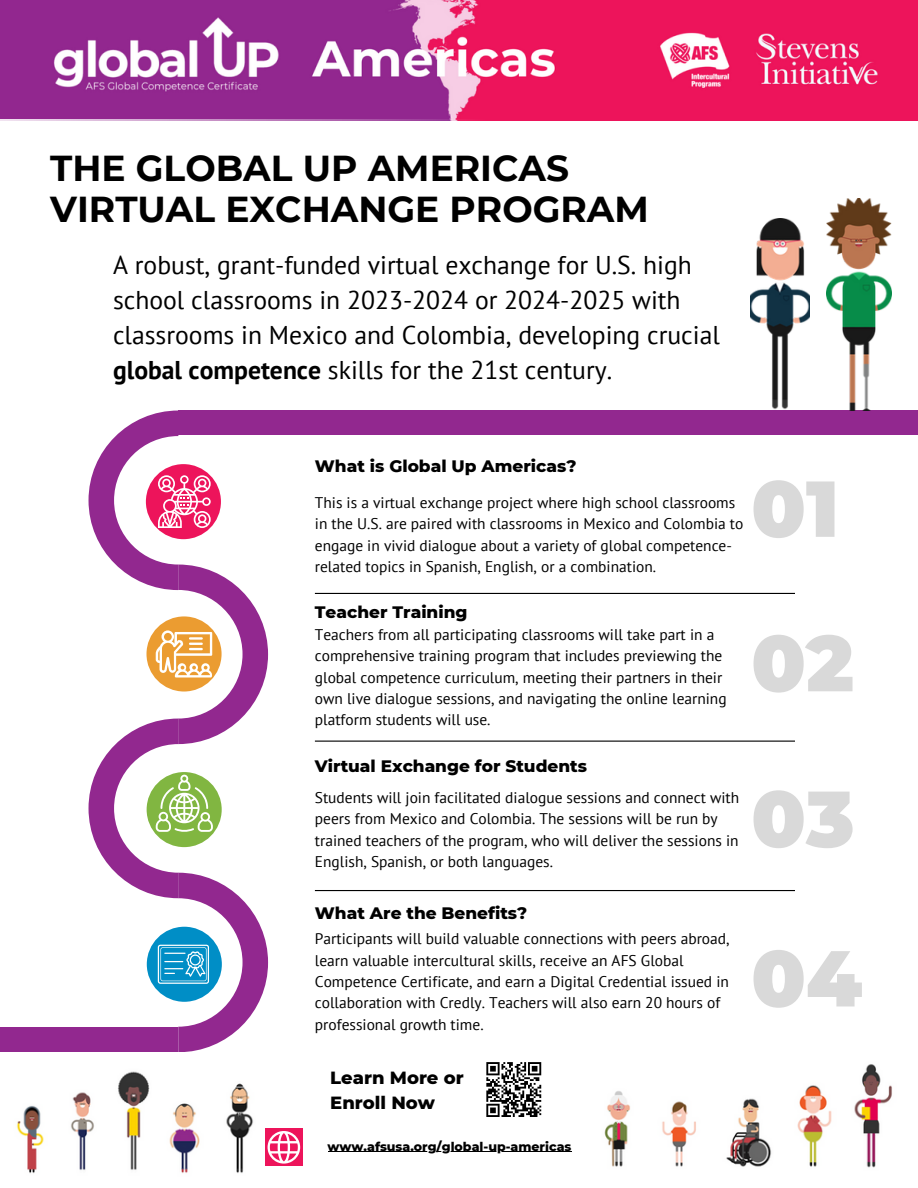
<style>
.page{position:relative;width:918px;height:1188px;background:#fff}
.page>*{position:absolute;margin:0;border:0;box-sizing:border-box;transform-origin:0 0}
.t1{font:900 79.05px "Montserrat";color:#d9d9d9}
.t2{font:700 36px/41.2px "Montserrat";color:#000}
.t3{font:25.65px/34.8px "PT Sans";color:#000}
.t4{font:800 18px/24.8px "Montserrat";color:#000}
.t5{font:800 16.95px "Montserrat";color:#000}
.t6{font:15.45px/21.3px "PT Sans";color:#000}
.t7{font:800 12.6px "Montserrat";color:#000}
.s1{font-weight:700}
</style>
<div class="page">
<div style="left:178px;top:411px;width:740px;height:24px;background:#92288f"></div>
<div style="left:0;top:1027px;width:178px;height:25px;background:#92288f"></div>
<img style="left:0;top:0;width:918px;height:120px">
<hr style="left:315px;top:890px;width:480px;height:1px;background:#000">
<hr style="left:315px;top:741px;width:480px;height:1px;background:#000">
<hr style="left:315px;top:593px;width:480px;height:1px;background:#000">
<div style="left:265px;top:1129px;width:38px;height:37px;background:#ed145b"></div>
<img style="left:16px;top:1071px;width:237px;height:103px">
<svg style="left:268px;top:1131px;width:32px;height:33px"></svg>
<img style="left:604px;top:1064px;width:288px;height:104px">
<img style="left:826px;top:198px;width:65px;height:213px">
<img style="left:750px;top:218px;width:60px;height:193px">
<svg style="left:486px;top:1062px;width:56px;height:55px"></svg>
<svg style="left:89px;top:411px;width:179px;height:641px"></svg>
<hr style="left:328px;top:1151px;width:243px;height:1px;background:#000">
<p class="t2" style="left:50px;top:147px;width:600px">THE GLOBAL UP AMERICAS<br>VIRTUAL EXCHANGE PROGRAM</p>
<p class="t3" style="left:113px;top:247px;width:608px">A robust, grant-funded virtual exchange for U.S. high school classrooms in 2023-2024 or 2024-2025 with classrooms in Mexico and Colombia, developing crucial <span class="s1">global competence</span> skills for the 21st century.</p>
<p class="t5" style="left:315px;top:456px;width:263px">What is Global Up Americas?</p>
<p class="t6" style="left:315px;top:492px;width:430px">This is a virtual exchange project where high school classrooms in the U.S. are paired with classrooms in Mexico and Colombia to engage in vivid dialogue about a variety of global competence&shy;related topics in Spanish, English, or a combination.</p>
<p class="t1" style="left:751px;top:460px;width:89px">01</p>
<p class="t5" style="left:315px;top:601px;width:154px">Teacher Training</p>
<p class="t6" style="left:315px;top:624px;width:413px">Teachers from all participating classrooms will take part in a comprehensive training program that includes previewing the global competence curriculum, meeting their partners in their own live dialogue sessions, and navigating the online learning platform students will use.</p>
<p class="t1" style="left:751px;top:615px;width:104px">02</p>
<p class="t5" style="left:315px;top:755px;width:274px">Virtual Exchange for Students</p>
<p class="t6" style="left:315px;top:786px;width:426px">Students will join facilitated dialogue sessions and connect with peers from Mexico and Colombia. The sessions will be run by trained teachers of the program, who will deliver the sessions in English, Spanish, or both languages.</p>
<p class="t5" style="left:315px;top:902px;width:214px">What Are the Benefits?</p>
<p class="t6" style="left:315px;top:928px;width:416px">Participants will build valuable connections with peers abroad, learn valuable intercultural skills, receive an AFS Global Competence Certificate, and earn a Digital Credential issued in collaboration with Credly. Teachers will also earn 20 hours of professional growth time.</p>
<p class="t4" style="left:330px;top:1065px;width:135px">Learn More or<br>Enroll Now</p>
<p class="t1" style="left:751px;top:770px;width:105px">03</p>
<p class="t1" style="left:751px;top:930px;width:112px">04</p>
<p class="t7" style="left:328px;top:1138px;width:245px">www.afsusa.org/global-up-americas</p>
</div>
